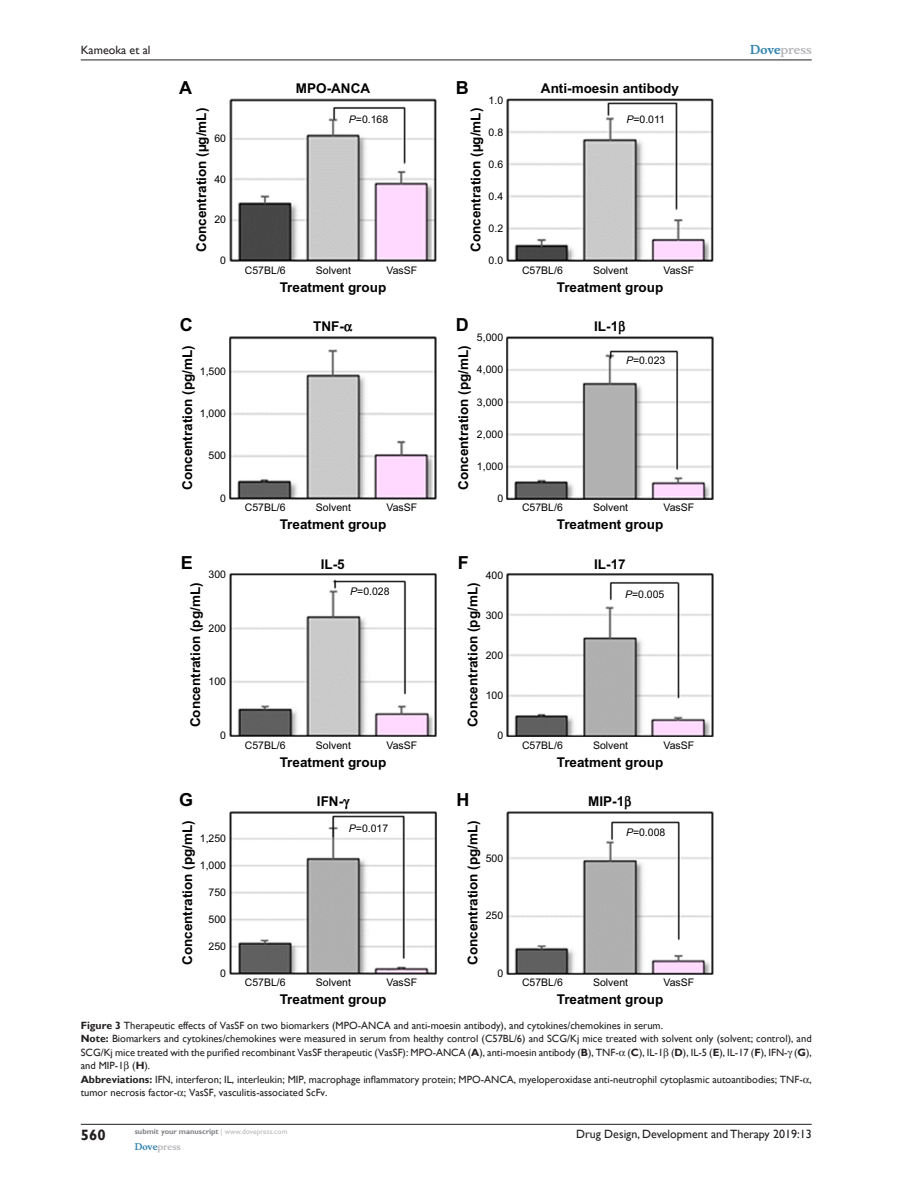
<style>
.page{position:relative;width:918px;height:1188px;background:#fff}
.page>*{position:absolute;margin:0;border:0;box-sizing:border-box;transform-origin:0 0}
.t1{font:700 18px "Arial";color:#000}
.t2{font:700 15px "Gill Sans";color:#231f20}
.t3{font:700 13.5px "Arial";color:#000}
.t4{font:12px "Gill Sans";color:#231f20}
.t5{font:700 12px "Musee";color:#b8b9bc}
.FigSNRI{font:10.5px/13.5px "Gill Sans";color:#231f20;text-align:justify}
.t6{font:10.5px "Arial";color:#000}
.FigC{font:10.5px "Gill Sans";color:#231f20}
.t7{font:700 9px "Musee";color:#b8b9bc}
.t8{font:700 7.5px "Gill Sans";color:#808285}
.s1{font-style:italic}
.s2{color:#3485ae}
.s3{font-weight:700}
.s4{font-weight:400;color:#b8b9bc}
</style>
<div class="page">
<hr style="left:81px;top:1124px;width:731px;height:1px;background:#231f20">
<hr style="left:81px;top:60px;width:731px;height:1px;background:#231f20">
<img style="left:230px;top:99px;width:206px;height:162px">
<img style="left:507px;top:99px;width:206px;height:162px">
<img style="left:230px;top:336px;width:206px;height:163px">
<img style="left:507px;top:336px;width:206px;height:163px">
<img style="left:230px;top:811px;width:206px;height:163px">
<img style="left:507px;top:811px;width:206px;height:163px">
<img style="left:507px;top:574px;width:206px;height:163px">
<img style="left:230px;top:574px;width:206px;height:163px">
<p class="t4" style="left:81px;top:43px;width:71px">Kameoka et al</p>
<p class="t1" style="left:179px;top:75px;width:14px">A</p>
<p class="t3" style="left:192px;top:252px;width:146px;rotate:-90deg">Concentration (µg/mL)</p>
<p class="t6" style="left:214px;top:132px;width:13px">60</p>
<p class="t6" style="left:214px;top:172px;width:13px">40</p>
<p class="t6" style="left:214px;top:213px;width:13px">20</p>
<p class="t6" style="left:220px;top:253px;width:7px">0</p>
<p class="t1" style="left:180px;top:313px;width:14px">C</p>
<p class="t3" style="left:178px;top:490px;width:146px;rotate:-90deg">Concentration (pg/mL)</p>
<p class="t6" style="left:200px;top:364px;width:28px">1,500</p>
<p class="t6" style="left:200px;top:406px;width:28px">1,000</p>
<p class="t6" style="left:209px;top:449px;width:19px">500</p>
<p class="t6" style="left:220px;top:491px;width:7px">0</p>
<p class="t1" style="left:181px;top:550px;width:14px">E</p>
<p class="t6" style="left:209px;top:568px;width:19px">300</p>
<p class="t3" style="left:186px;top:727px;width:146px;rotate:-90deg">Concentration (pg/mL)</p>
<p class="t6" style="left:209px;top:621px;width:19px">200</p>
<p class="t6" style="left:209px;top:675px;width:19px">100</p>
<p class="t1" style="left:179px;top:788px;width:16px">G</p>
<p class="t6" style="left:220px;top:728px;width:7px">0</p>
<p class="t3" style="left:178px;top:965px;width:146px;rotate:-90deg">Concentration (pg/mL)</p>
<p class="t6" style="left:200px;top:832px;width:28px">1,250</p>
<p class="t6" style="left:200px;top:859px;width:28px">1,000</p>
<p class="t6" style="left:209px;top:885px;width:19px">750</p>
<p class="t6" style="left:209px;top:912px;width:19px">500</p>
<p class="t6" style="left:209px;top:939px;width:19px">250</p>
<p class="t6" style="left:220px;top:966px;width:7px">0</p>
<p class="t3" style="left:296px;top:80px;width:76px">MPO-ANCA</p>
<p class="t6" style="left:349px;top:112px;width:41px"><span class="s1">P</span>=0.168</p>
<p class="t6" style="left:245px;top:263px;width:42px">C57BL/6</p>
<p class="t6" style="left:316px;top:263px;width:37px">Solvent</p>
<p class="t3" style="left:280px;top:278px;width:108px">Treatment group</p>
<p class="t6" style="left:386px;top:263px;width:32px">VasSF</p>
<p class="t3" style="left:313px;top:317px;width:32px">TNF-</p>
<p class="t6" style="left:245px;top:501px;width:42px">C57BL/6</p>
<p class="t6" style="left:316px;top:501px;width:37px">Solvent</p>
<p class="t3" style="left:280px;top:516px;width:108px">Treatment group</p>
<p class="t6" style="left:386px;top:501px;width:32px">VasSF</p>
<p class="t3" style="left:321px;top:555px;width:26px">IL-5</p>
<p class="t6" style="left:350px;top:584px;width:41px"><span class="s1">P</span>=0.028</p>
<p class="t6" style="left:245px;top:738px;width:42px">C57BL/6</p>
<p class="t6" style="left:316px;top:738px;width:37px">Solvent</p>
<p class="t3" style="left:280px;top:753px;width:108px">Treatment group</p>
<p class="t6" style="left:386px;top:738px;width:32px">VasSF</p>
<p class="t3" style="left:317px;top:792px;width:28px">IFN-</p>
<p class="t6" style="left:349px;top:821px;width:41px"><span class="s1">P</span>=0.017</p>
<p class="t6" style="left:245px;top:976px;width:42px">C57BL/6</p>
<p class="t6" style="left:316px;top:976px;width:37px">Solvent</p>
<p class="t3" style="left:280px;top:991px;width:108px">Treatment group</p>
<p class="t6" style="left:386px;top:976px;width:32px">VasSF</p>
<p class="t1" style="left:456px;top:75px;width:14px">B</p>
<p class="t6" style="left:489px;top:93px;width:16px">1.0</p>
<p class="t3" style="left:467px;top:252px;width:146px;rotate:-90deg">Concentration (µg/mL)</p>
<p class="t6" style="left:489px;top:125px;width:16px">0.8</p>
<p class="t6" style="left:489px;top:157px;width:16px">0.6</p>
<p class="t6" style="left:489px;top:189px;width:16px">0.4</p>
<p class="t6" style="left:489px;top:221px;width:16px">0.2</p>
<p class="t6" style="left:489px;top:253px;width:16px">0.0</p>
<p class="t1" style="left:456px;top:313px;width:14px">D</p>
<p class="t6" style="left:477px;top:331px;width:28px">5,000</p>
<p class="t3" style="left:454px;top:490px;width:146px;rotate:-90deg">Concentration (pg/mL)</p>
<p class="t6" style="left:477px;top:363px;width:28px">4,000</p>
<p class="t6" style="left:477px;top:395px;width:28px">3,000</p>
<p class="t6" style="left:477px;top:427px;width:28px">2,000</p>
<p class="t6" style="left:477px;top:459px;width:28px">1,000</p>
<p class="t6" style="left:497px;top:491px;width:7px">0</p>
<p class="t1" style="left:458px;top:550px;width:12px">F</p>
<p class="t6" style="left:486px;top:568px;width:19px">400</p>
<p class="t3" style="left:464px;top:727px;width:146px;rotate:-90deg">Concentration (pg/mL)</p>
<p class="t6" style="left:486px;top:608px;width:19px">300</p>
<p class="t6" style="left:486px;top:648px;width:19px">200</p>
<p class="t6" style="left:486px;top:688px;width:19px">100</p>
<p class="t1" style="left:456px;top:788px;width:14px">H</p>
<p class="t6" style="left:497px;top:728px;width:7px">0</p>
<p class="t3" style="left:464px;top:965px;width:146px;rotate:-90deg">Concentration (pg/mL)</p>
<p class="t6" style="left:486px;top:851px;width:19px">500</p>
<p class="t6" style="left:486px;top:909px;width:19px">250</p>
<p class="t6" style="left:497px;top:966px;width:7px">0</p>
<p class="t3" style="left:541px;top:80px;width:140px">Anti-moesin antibody</p>
<p class="t6" style="left:626px;top:112px;width:40px"><span class="s1">P</span>=0.011</p>
<p class="t6" style="left:522px;top:263px;width:42px">C57BL/6</p>
<p class="t6" style="left:593px;top:263px;width:37px">Solvent</p>
<p class="t3" style="left:557px;top:278px;width:108px">Treatment group</p>
<p class="t6" style="left:664px;top:263px;width:32px">VasSF</p>
<p class="t3" style="left:594px;top:317px;width:26px">IL-1</p>
<p class="t6" style="left:626px;top:354px;width:41px"><span class="s1">P</span>=0.023</p>
<p class="t6" style="left:522px;top:501px;width:42px">C57BL/6</p>
<p class="t6" style="left:593px;top:501px;width:37px">Solvent</p>
<p class="t3" style="left:557px;top:516px;width:108px">Treatment group</p>
<p class="t6" style="left:664px;top:501px;width:32px">VasSF</p>
<p class="t3" style="left:594px;top:555px;width:33px">IL-17</p>
<p class="t6" style="left:625px;top:587px;width:41px"><span class="s1">P</span>=0.005</p>
<p class="t6" style="left:664px;top:738px;width:32px">VasSF</p>
<p class="t6" style="left:522px;top:738px;width:42px">C57BL/6</p>
<p class="t6" style="left:593px;top:738px;width:37px">Solvent</p>
<p class="t3" style="left:557px;top:753px;width:108px">Treatment group</p>
<p class="t3" style="left:588px;top:792px;width:38px">MIP-1</p>
<p class="t6" style="left:626px;top:826px;width:41px"><span class="s1">P</span>=0.008</p>
<p class="t6" style="left:522px;top:976px;width:42px">C57BL/6</p>
<p class="t6" style="left:593px;top:976px;width:37px">Solvent</p>
<p class="t3" style="left:557px;top:991px;width:108px">Treatment group</p>
<p class="t6" style="left:664px;top:976px;width:32px">VasSF</p>
<p class="t5" style="left:750px;top:43px;width:63px"><span class="s2">Dove</span>press</p>
<p class="FigC" style="left:81px;top:1019px;width:584px"><span class="s3">Figure 3</span> Therapeutic effects of VasSF on two biomarkers (MPO-ANCA and anti-moesin antibody), and cytokines/chemokines in serum.</p>
<p class="FigSNRI" style="left:81px;top:1032px;width:474px"><span class="s3">Note:</span> Biomarkers and cytokines/chemokines were measured in serum from healthy control (C57BL/6) and SCG</p>
<p class="FigSNRI" style="left:81px;top:1032px;width:732px;text-indent:486px">/Kj mice treated with solvent only (solvent; control), and SCG/Kj mice treated with the purified recombinant VasSF therapeutic (VasSF): MPO-ANCA (<span class="s3">A</span>), anti-moesin antibody (<span class="s3">B</span>), TNF- (<span class="s3">C</span>), IL-1 (<span class="s3">D</span>), IL-5 (<span class="s3">E</span>), IL-17 (<span class="s3">F</span>), IFN- (<span class="s3">G</span>), and MIP-1 (<span class="s3">H</span>).</p>
<p class="FigSNRI" style="left:81px;top:1073px;width:732px"><span class="s3">Abbreviations:</span> IFN, interferon; IL, interleukin; MIP, macrophage inflammatory protein; MPO-ANCA, myeloperoxidase anti-neutrophil cytoplasmic autoantibodies; TNF- , tumor necrosis factor- ; VasSF, vasculitis-associated ScFv.</p>
<h2 class="t2" style="left:81px;top:1126px;width:26px">560</h2>
<p class="t8" style="left:135px;top:1127px;width:154px">submit your manuscript <span class="s4">| www.dovepress.com</span></p>
<p class="t7" style="left:135px;top:1141px;width:48px"><span class="s2">Dove</span>press</p>
<p class="t4" style="left:576px;top:1127px;width:237px">Drug Design, Development and Therapy 2019:13</p>
</div>
